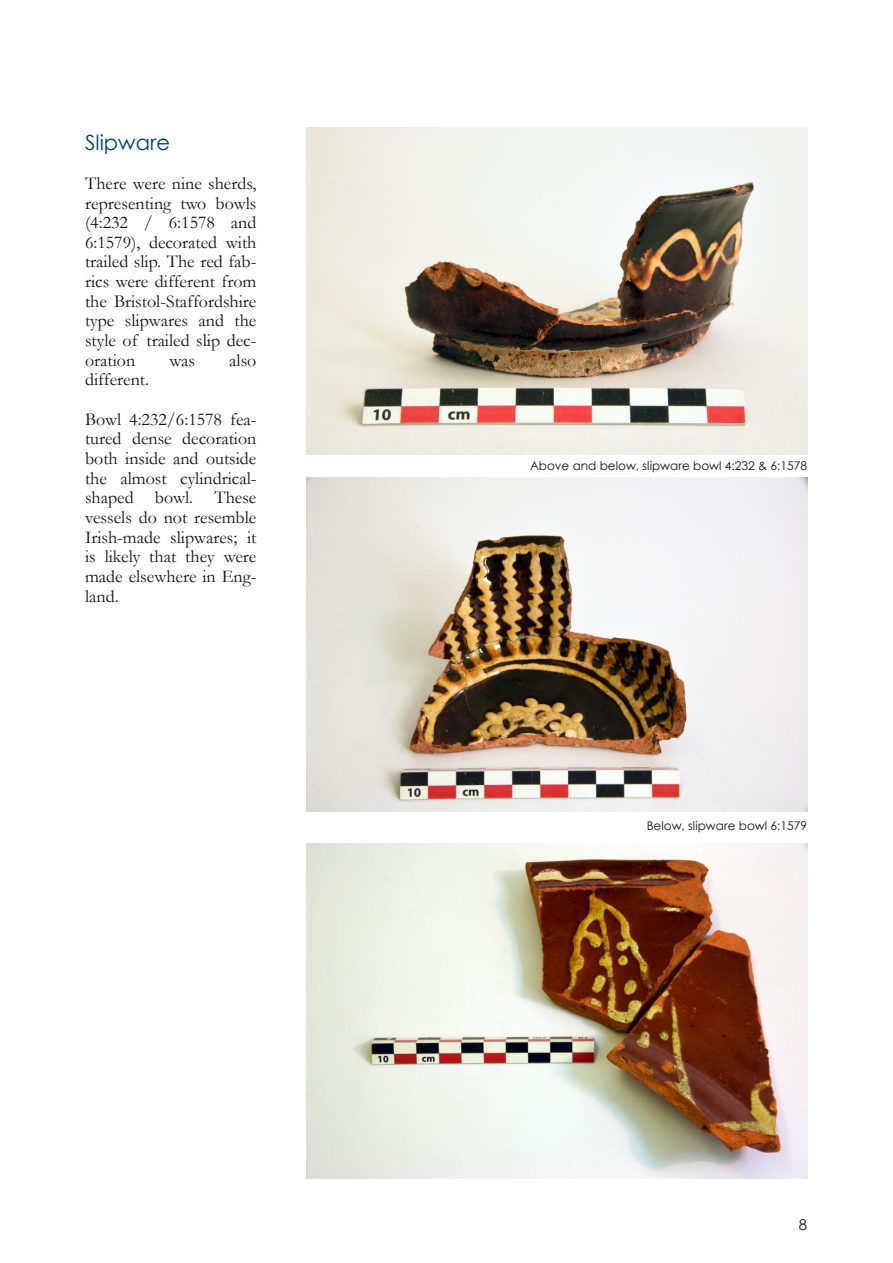
<style>
.page{position:relative;width:893px;height:1263px;background:#fff}
.page>*{position:absolute;margin:0;border:0;box-sizing:border-box;transform-origin:0 0}
.t1{font:21px "Century Gothic";color:#034082}
.t2{font:18px/19.6px "Garamond";color:#161413;text-align:justify}
.t3{font:15px "Century Gothic";color:#161413}
.t4{font:12px "Century Gothic";color:#161413}
</style>
<div class="page">
<img style="left:306px;top:477px;width:502px;height:335px">
<img style="left:306px;top:128px;width:502px;height:327px">
<img style="left:306px;top:843px;width:502px;height:335px">
<p class="t1" style="left:85px;top:128px;width:86px">Slipware</p>
<p class="t2" style="left:85px;top:174px;width:173px">There were nine sherds, representing two bowls (4:232 / 6:1578 and 6:1579), decorated with trailed slip. The red fab&shy;rics were different from the Bristol-Staffordshire type slipwares and the style of trailed slip dec&shy;oration</p>
<p class="t2" style="left:169px;top:350px;width:27px">was</p>
<p class="t2" style="left:229px;top:350px;width:29px">also</p>
<p class="t2" style="left:85px;top:360px;width:173px;line-height:39.3px">different.<br>Bowl 4:232/6:1578 fea-</p>
<p class="t2" style="left:85px;top:429px;width:173px">tured dense decoration both inside and outside the almost cylindrical&shy;shaped bowl. These vessels do not resemble Irish-made slipwares; it is likely that they were made elsewhere in Eng&shy;land.</p>
<p class="t4" style="left:530px;top:458px;width:279px">Above and below, slipware bowl 4:232 &amp; 6:1578</p>
<p class="t4" style="left:647px;top:818px;width:162px">Below, slipware bowl 6:1579</p>
<p class="t3" style="left:799px;top:1215px;width:10px">8</p>
</div>
